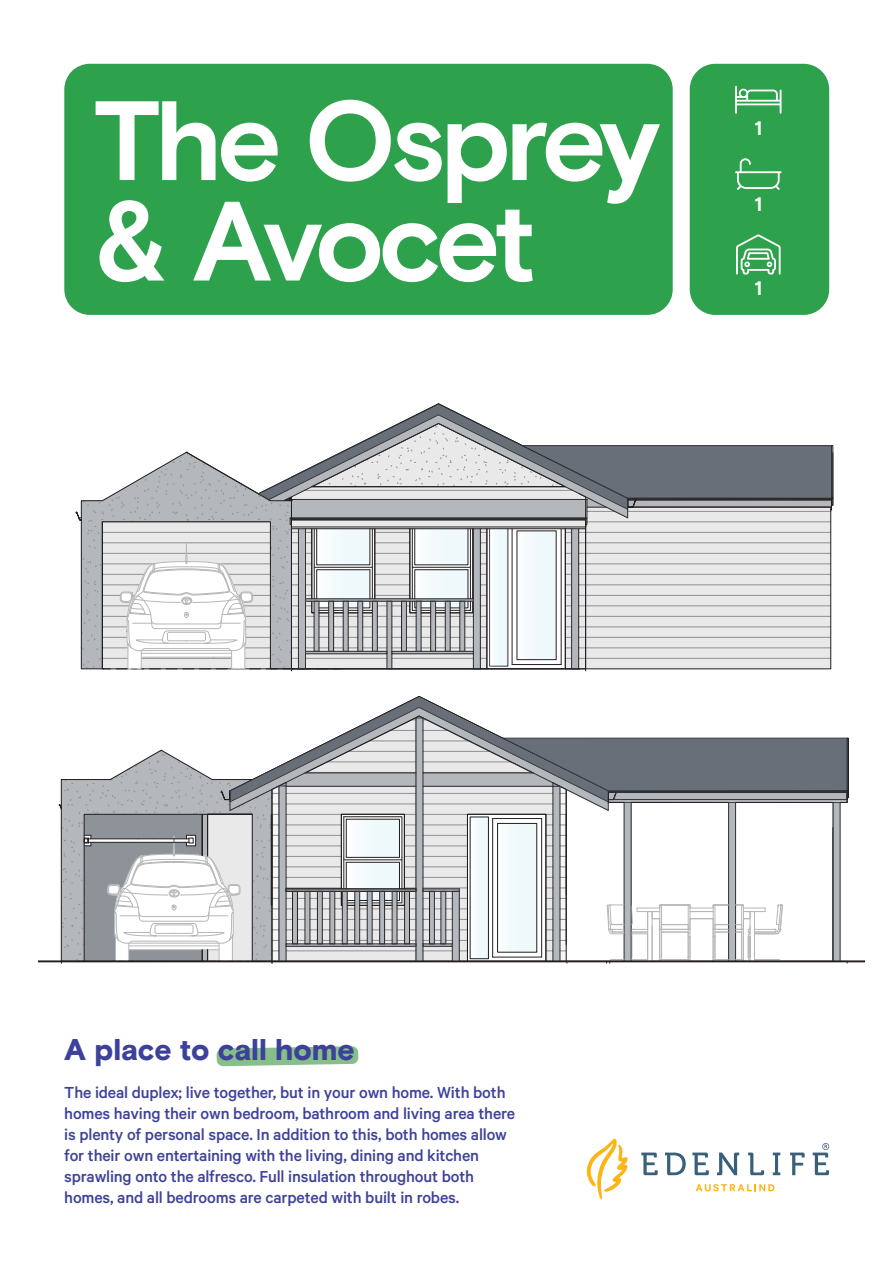
<style>
.page{position:relative;width:893px;height:1263px;background:#fff}
.page>*{position:absolute;margin:0;border:0;box-sizing:border-box;transform-origin:0 0}
.t1{font:700 112.5px/100.5px "Basis Grotesque Pro";letter-spacing:-.055em;color:#fff}
.t2{font:900 30px "Basis Grotesque Pro";letter-spacing:-.01em;color:#3e419a}
.t3{font:700 19.5px "Basis Grotesque Pro";color:#fff}
.t4{font:500 18px/21px "Calibre";letter-spacing:-.01em;color:#3e419a}
</style>
<div class="page">
<svg style="left:587px;top:1139px;width:41px;height:60px"></svg>
<svg style="left:641px;top:1152px;width:17px;height:23px"></svg>
<svg style="left:665px;top:1152px;width:21px;height:23px"></svg>
<svg style="left:692px;top:1152px;width:17px;height:23px"></svg>
<svg style="left:717px;top:1152px;width:22px;height:23px"></svg>
<svg style="left:748px;top:1152px;width:16px;height:23px"></svg>
<svg style="left:773px;top:1152px;width:7px;height:23px"></svg>
<svg style="left:790px;top:1152px;width:15px;height:23px"></svg>
<svg style="left:813px;top:1143px;width:16px;height:32px"></svg>
<svg style="left:696px;top:1184px;width:78px;height:7px"></svg>
<svg style="left:217px;top:1046px;width:141px;height:20px"></svg>
<div style="left:64px;top:64px;width:609px;height:251px;background:#2ea14d;border-radius:26px"></div>
<div style="left:690px;top:64px;width:139px;height:251px;background:#2ea14d;border-radius:26px"></div>
<svg style="left:735px;top:158px;width:46px;height:32px"></svg>
<svg style="left:736px;top:234px;width:45px;height:41px"></svg>
<svg style="left:735px;top:86px;width:46px;height:28px"></svg>
<hr style="left:38px;top:960px;width:827px;height:2px;background:#231f20">
<svg style="left:59px;top:696px;width:806px;height:268px"></svg>
<hr style="left:833px;top:453px;width:1px;height:52px;background:#231f20">
<svg style="left:76px;top:403px;width:757px;height:268px"></svg>
<h1 class="t1" style="left:94px;top:95px;width:568px">The Osprey &amp; Avocet</h1>
<p class="t3" style="left:754px;top:116px;width:9px">1</p>
<p class="t3" style="left:754px;top:193px;width:9px">1</p>
<p class="t3" style="left:754px;top:277px;width:9px">1</p>
<h2 class="t2" style="left:64px;top:1032px;width:292px">A place to call home</h2>
<p class="t4" style="left:64px;top:1082px;width:452px">The ideal duplex; live together, but in your own home. With both homes having their own bedroom, bathroom and living area there is plenty of personal space. In addition to this, both homes allow for their own entertaining with the living, dining and kitchen sprawling onto the alfresco. Full insulation throughout both homes, and all bedrooms are carpeted with built in robes.</p>
</div>
